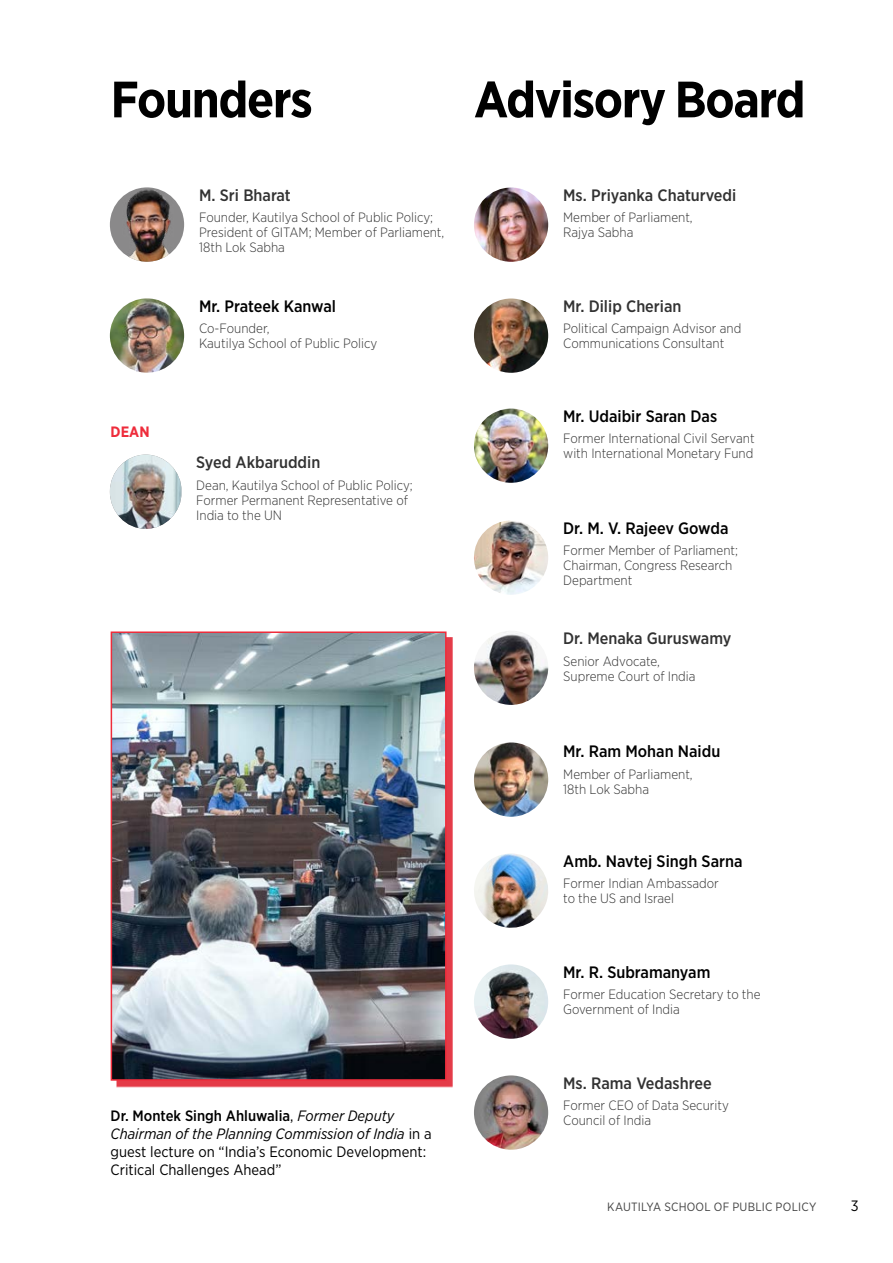
<style>
.page{position:relative;width:893px;height:1263px;background:#fff}
.page>*{position:absolute;margin:0;border:0;box-sizing:border-box;transform-origin:0 0}
.t1{font:700 51px "Gotham Narrow";letter-spacing:-.025em;color:#000}
.t2{font:500 16.5px "Gotham Narrow";color:#000}
.t3{font:500 16.5px "Gotham Narrow";color:#323232}
.t4{font:15px/18px "Gotham Narrow";color:#000}
.t5{font:700 15px "Gotham Narrow";color:#ee2c3b}
.t6{font:300 13.5px/15px "Gotham Narrow";color:#323232}
.t7{font:12px "Gotham Narrow";letter-spacing:.02em;color:#444}
.s1{font-weight:500}
.s2{font-style:italic}
</style>
<div class="page">
<div style="left:117px;top:637px;width:336px;height:450px;background:#e43b48"></div>
<img style="left:114px;top:634px;width:330px;height:444px">
<div style="left:111px;top:631px;width:336px;height:450px;border:2px solid #ee2c3b"></div>
<img style="left:110px;top:298px;width:74px;height:75px;border-radius:37px">
<img style="left:110px;top:187px;width:74px;height:75px;border-radius:37px">
<img style="left:110px;top:455px;width:72px;height:74px">
<img style="left:474px;top:853px;width:74px;height:75px">
<img style="left:474px;top:298px;width:74px;height:75px;border-radius:37px">
<img style="left:474px;top:520px;width:74px;height:75px;border-radius:37px">
<img style="left:474px;top:408px;width:74px;height:75px;border-radius:37px">
<img style="left:474px;top:1075px;width:74px;height:75px;border-radius:37px">
<img style="left:474px;top:188px;width:74px;height:74px;border-radius:37px">
<img style="left:474px;top:964px;width:74px;height:75px;border-radius:37px">
<img style="left:474px;top:742px;width:74px;height:75px;border-radius:37px">
<img style="left:474px;top:631px;width:74px;height:74px;border-radius:37px">
<h1 class="t1" style="left:111px;top:67px;width:204px">Founders</h1>
<h1 class="t1" style="left:474px;top:67px;width:333px">Advisory Board</h1>
<p class="t3" style="left:199px;top:184px;width:93px">M. Sri Bharat</p>
<p class="t6" style="left:199px;top:210px;width:247px">Founder, Kautilya School of Public Policy;<br>President of GITAM; Member of Parliament,<br>18th Lok Sabha</p>
<p class="t5" style="left:111px;top:422px;width:40px">DEAN</p>
<p class="t2" style="left:199px;top:295px;width:138px">Mr. Prateek Kanwal</p>
<p class="t6" style="left:199px;top:321px;width:180px">Co-Founder,<br>Kautilya School of Public Policy</p>
<p class="t3" style="left:196px;top:451px;width:126px">Syed Akbaruddin</p>
<p class="t6" style="left:196px;top:477px;width:218px">Dean, Kautilya School of Public Policy;<br>Former Permanent Representative of<br>India to the UN</p>
<p class="t4" style="left:111px;top:1106px;width:323px"><span class="s1">Dr. Montek Singh Ahluwalia</span>, <span class="s2">Former Deputy Chairman of the Planning Commission of India</span> in a guest lecture on “India’s Economic Development:<br>Critical Challenges Ahead”</p>
<p class="t3" style="left:563px;top:184px;width:175px">Ms. Priyanka Chaturvedi</p>
<p class="t6" style="left:563px;top:210px;width:131px">Member of Parliament,<br>Rajya Sabha</p>
<p class="t3" style="left:563px;top:295px;width:120px">Mr. Dilip Cherian</p>
<p class="t6" style="left:563px;top:321px;width:180px">Political Campaign Advisor and<br>Communications Consultant</p>
<p class="t2" style="left:563px;top:405px;width:155px">Mr. Udaibir Saran Das</p>
<p class="t6" style="left:563px;top:431px;width:193px">Former International Civil Servant with International Monetary Fund</p>
<p class="t2" style="left:563px;top:517px;width:167px">Dr. M. V. Rajeev Gowda</p>
<p class="t6" style="left:563px;top:543px;width:176px">Former Member of Parliament;<br>Chairman, Congress Research<br>Department</p>
<p class="t3" style="left:563px;top:627px;width:170px">Dr. Menaka Guruswamy</p>
<p class="t6" style="left:563px;top:653px;width:134px">Senior Advocate,<br>Supreme Court of India</p>
<p class="t2" style="left:563px;top:741px;width:159px">Mr. Ram Mohan Naidu</p>
<p class="t6" style="left:563px;top:766px;width:131px">Member of Parliament,<br>18th Lok Sabha</p>
<p class="t2" style="left:563px;top:850px;width:181px">Amb. Navtej Singh Sarna</p>
<p class="t6" style="left:563px;top:876px;width:157px">Former Indian Ambassador to the US and Israel</p>
<p class="t2" style="left:563px;top:961px;width:149px">Mr. R. Subramanyam</p>
<p class="t6" style="left:563px;top:987px;width:199px">Former Education Secretary to the<br>Government of India</p>
<p class="t3" style="left:563px;top:1072px;width:150px">Ms. Rama Vedashree</p>
<p class="t6" style="left:563px;top:1098px;width:167px">Former CEO of Data Security<br>Council of India</p>
<p class="t7" style="left:607px;top:1199px;width:211px">KAUTILYA SCHOOL OF PUBLIC POLICY</p>
<p class="t4" style="left:851px;top:1197px;width:9px">3</p>
</div>
